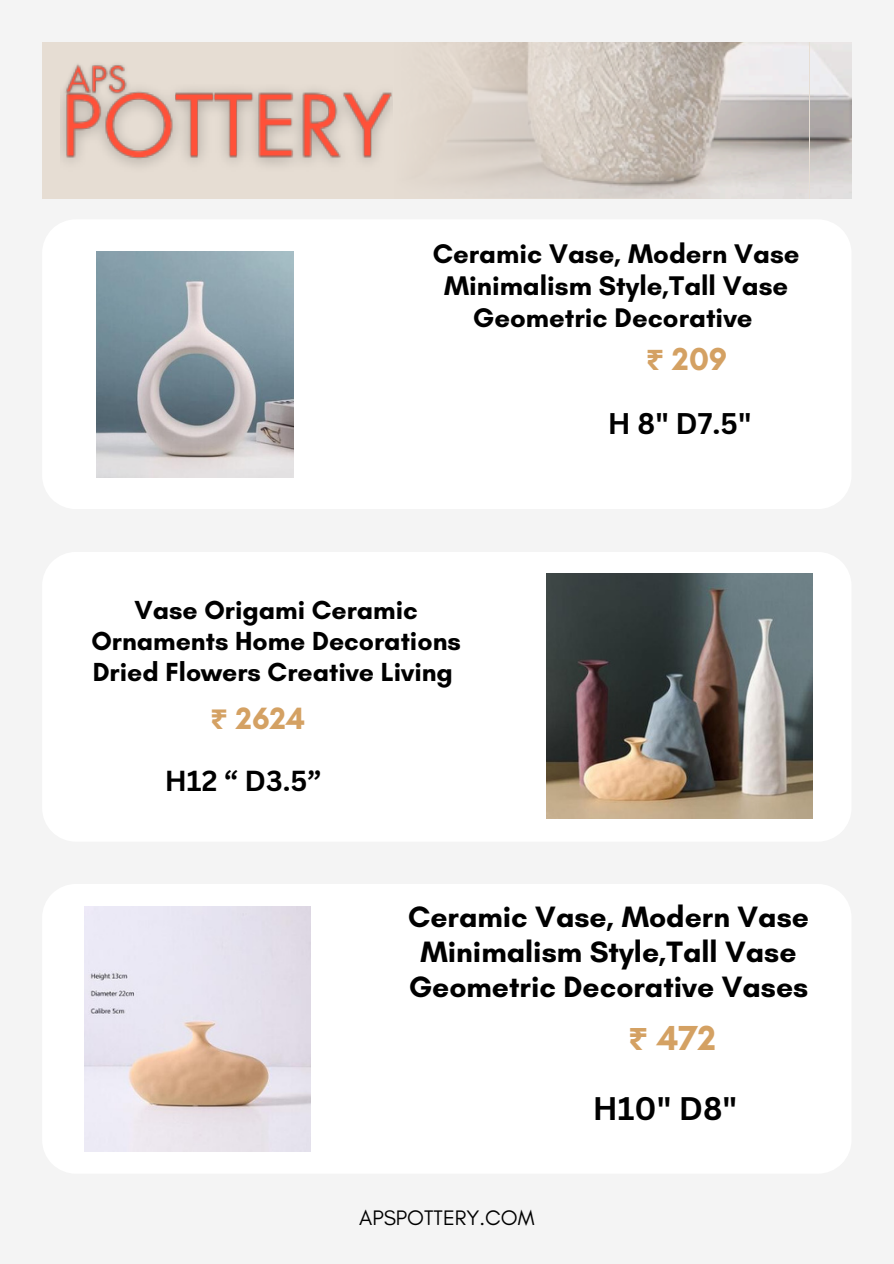
<style>
.page{position:relative;width:894px;height:1264px;background:#fff}
.page>*{position:absolute;margin:0;border:0;box-sizing:border-box;transform-origin:0 0}
.t1{font:700 35.4px "Glacial Indifference";color:#d4a163}
.t2{font:700 32.4px "Glacial Indifference";color:#d4a163}
.t3{font:700 31.8px "Canva Sans";color:#000}
.t4{font:700 31.35px "Glacial Indifference";color:#d4a163}
.t5{font:700 30px/34.8px "Glacial Indifference";color:#000;text-align:center}
.t6{font:700 29.1px "Canva Sans";color:#000}
.t7{font:700 28.2px "Canva Sans";color:#000}
.t8{font:700 27.45px/32px "Glacial Indifference";color:#000;text-align:center}
.t9{font:700 26.55px/30.9px "Glacial Indifference";color:#000;text-align:center}
.t10{font:21.45px "Glacial Indifference";color:#000}
.s1{font-family:"Noto Sans Gurmukhi"}
</style>
<div class="page">
<div style="left:0;top:0;width:893px;height:1263px;background:#f4f4f4"></div>
<img style="left:808px;top:42px;width:43px;height:156px">
<svg style="left:392px;top:42px;width:416px;height:156px;background:#d3cbc4"></svg>
<div style="left:42px;top:42px;width:350px;height:156px;background:#e6ddd3"></div>
<div style="left:43px;top:552px;width:808px;height:289px;background:#fff"></div>
<div style="left:43px;top:884px;width:808px;height:289px;background:#fff"></div>
<div style="left:43px;top:220px;width:808px;height:289px;background:#fff"></div>
<img style="left:60px;top:64px;width:332px;height:102px">
<img style="left:96px;top:251px;width:197px;height:226px">
<img style="left:546px;top:574px;width:266px;height:244px">
<img style="left:84px;top:906px;width:226px;height:245px">
<h3 class="t8" style="left:432px;top:238px;width:368px">Ceramic Vase, Modern Vase<br>Minimalism Style,Tall Vase<br>Geometric Decorative</h3>
<p class="t2" style="left:645px;top:339px;width:83px"><span class="s1">₹</span> 209</p>
<h4 class="t9" style="left:91px;top:594px;width:371px">Vase Origami Ceramic<br>Ornaments Home Decorations<br>Dried Flowers Creative Living</h4>
<h3 class="t4" style="left:210px;top:699px;width:96px"><span class="s1">₹</span> 2624</h3>
<p class="t7" style="left:165px;top:760px;width:158px">H12 “ D3.5”</p>
<h1 class="t6" style="left:607px;top:403px;width:145px">H 8" D7.5"</h1>
<h2 class="t5" style="left:408px;top:899px;width:402px">Ceramic Vase, Modern Vase<br>Minimalism Style,Tall Vase<br>Geometric Decorative Vases</h2>
<h1 class="t1" style="left:628px;top:1016px;width:90px"><span class="s1">₹</span> 472</h1>
<h5 class="t10" style="left:359px;top:1204px;width:177px">APSPOTTERY.COM</h5>
<h5 class="t3" style="left:592px;top:1086px;width:146px">H10" D8"</h5>
</div>
